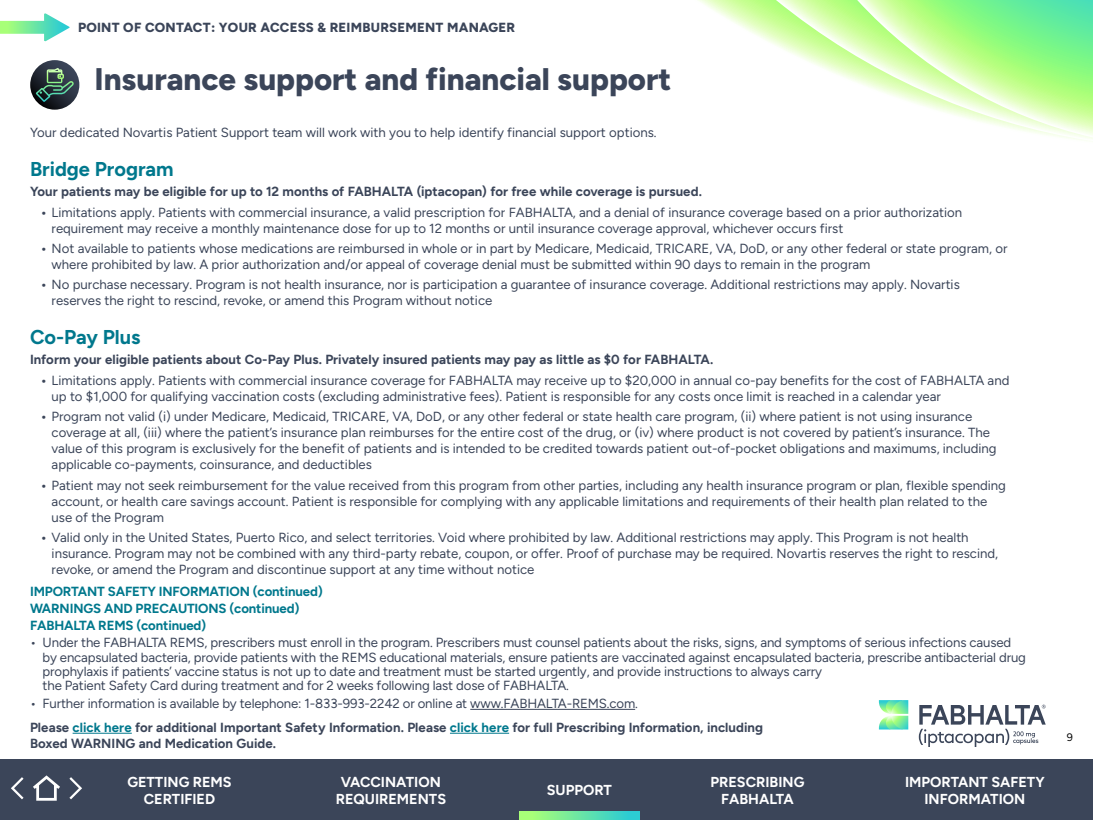
<style>
.page{position:relative;width:1093px;height:820px;background:#fff}
.page>*{position:absolute;margin:0;border:0;box-sizing:border-box;transform-origin:0 0}
.t1{font:800 31.2px "Figtree";color:#3b4559}
.t2{font:700 20px "Figtree";color:#00788d}
.t3{font:700 14.4px/17.3px "Figtree";color:#fff;text-align:center}
.t4{font:13.2px/16px "Figtree";color:#3b4559}
.t5{font:700 13.2px/16px "Figtree";color:#3b4559}
.t6{font:700 13.2px/16.8px "Figtree";letter-spacing:-.01em;color:#00788d}
.t7{font:800 13.2px "Figtree";letter-spacing:.02em;color:#3b4559}
.t8{font:10.8px "Figtree";color:#000}
.s1{font-weight:700}
.s2{color:#00788d}
</style>
<div class="page">
<svg style="left:919px;top:704px;width:127px;height:42px"></svg>
<svg style="left:879px;top:700px;width:29px;height:29px"></svg>
<svg style="left:698px;top:0;width:78px;height:45px"></svg>
<svg style="left:776px;top:0;width:317px;height:141px"></svg>
<svg style="left:857px;top:0;width:236px;height:137px"></svg>
<hr style="left:73px;top:732px;width:59px;height:1px;background:#00788d">
<hr style="left:450px;top:732px;width:59px;height:1px;background:#00788d">
<svg style="left:0;top:13px;width:70px;height:28px"></svg>
<svg style="left:30px;top:60px;width:49px;height:50px"></svg>
<hr style="left:470px;top:708px;width:165px;height:1px;background:#3b4559">
<div style="left:0;top:759px;width:1093px;height:60px;background:#3b4559"></div>
<svg style="left:11px;top:775px;width:71px;height:26px"></svg>
<svg style="left:519px;top:811px;width:120px;height:8px"></svg>
<p class="t7" style="left:78px;top:19px;width:439px">POINT OF CONTACT: YOUR ACCESS &amp; REIMBURSEMENT MANAGER</p>
<h1 class="t1" style="left:94px;top:60px;width:578px">Insurance support and financial support</h1>
<p class="t4" style="left:30px;top:124px;width:628px">Your dedicated Novartis Patient Support team will work with you to help identify financial support options.</p>
<h2 class="t2" style="left:30px;top:157px;width:145px">Bridge Program</h2>
<p class="t5" style="left:30px;top:183px;width:673px">Your patients may be eligible for up to 12 months of FABHALTA (iptacopan) for free while coverage is pursued.</p>
<p class="t4" style="left:52px;top:204px;width:912px;text-indent:-11px"><span class="s1">•</span> Limitations apply. Patients with commercial insurance, a valid prescription for FABHALTA, and a denial of insurance coverage based on a prior authorization requirement may receive a monthly maintenance dose for up to 12 months or until insurance coverage approval, whichever occurs first</p>
<p class="t4" style="left:52px;top:240px;width:957px;text-indent:-11px"><span class="s1">•</span> Not available to patients whose medications are reimbursed in whole or in part by Medicare, Medicaid, TRICARE, VA, DoD, or any other federal or state program, or where prohibited by law. A prior authorization and/or appeal of coverage denial must be submitted within 90 days to remain in the program</p>
<p class="t4" style="left:52px;top:277px;width:910px;text-indent:-11px"><span class="s1">•</span> No purchase necessary. Program is not health insurance, nor is participation a guarantee of insurance coverage. Additional restrictions may apply. Novartis reserves the right to rescind, revoke, or amend this Program without notice</p>
<h2 class="t2" style="left:30px;top:325px;width:112px">Co-Pay Plus</h2>
<p class="t5" style="left:30px;top:351px;width:685px">Inform your eligible patients about Co-Pay Plus. Privately insured patients may pay as little as $0 for FABHALTA.</p>
<p class="t4" style="left:52px;top:372px;width:959px;text-indent:-11px"><span class="s1">•</span> Limitations apply. Patients with commercial insurance coverage for FABHALTA may receive up to $20,000 in annual co-pay benefits for the cost of FABHALTA and up to $1,000 for qualifying vaccination costs (excluding administrative fees). Patient is responsible for any costs once limit is reached in a calendar year</p>
<p class="t4" style="left:52px;top:408px;width:946px;text-indent:-11px"><span class="s1">•</span> Program not valid (i) under Medicare, Medicaid, TRICARE, VA, DoD, or any other federal or state health care program, (ii) where patient is not using insurance coverage at all, (iii) where the patient’s insurance plan reimburses for the entire cost of the drug, or (iv) where product is not covered by patient’s insurance. The value of this program is exclusively for the benefit of patients and is intended to be credited towards patient out-of-pocket obligations and maximums, including applicable co-payments, coinsurance, and deductibles</p>
<p class="t4" style="left:52px;top:476px;width:956px;text-indent:-11px"><span class="s1">•</span> Patient may not seek reimbursement for the value received from this program from other parties, including any health insurance program or plan, flexible spending account, or health care savings account. Patient is responsible for complying with any applicable limitations and requirements of their health plan related to the use of the Program</p>
<p class="t4" style="left:52px;top:529px;width:948px;text-indent:-11px"><span class="s1">•</span> Valid only in the United States, Puerto Rico, and select territories. Void where prohibited by law. Additional restrictions may apply. This Program is not health insurance. Program may not be combined with any third-party rebate, coupon, or offer. Proof of purchase may be required. Novartis reserves the right to rescind, revoke, or amend the Program and discontinue support at any time without notice</p>
<p class="t6" style="left:30px;top:582px;width:294px">IMPORTANT SAFETY INFORMATION (continued)<br>WARNINGS AND PRECAUTIONS (continued)<br>FABHALTA REMS (continued)</p>
<p class="t4" style="left:43px;top:635px;width:985px;line-height:14.4px;text-indent:-13px">• Under the FABHALTA REMS, prescribers must enroll in the program. Prescribers must counsel patients about the risks, signs, and symptoms of serious infections caused by encapsulated bacteria, provide patients with the REMS educational materials, ensure patients are vaccinated against encapsulated bacteria, prescribe antibacterial drug prophylaxis if patients’ vaccine status is not up to date and treatment must be started urgently, and provide instructions to always carry<br>the Patient Safety Card during treatment and for 2 weeks following last dose of FABHALTA.</p>
<p class="t4" style="left:30px;top:695px;width:609px">• Further information is available by telephone: 1-833-993-2242 or online at www.FABHALTA-REMS.com.</p>
<p class="t5" style="left:30px;top:718px;width:734px">Please <span class="s2">click here</span> for additional Important Safety Information. Please <span class="s2">click here</span> for full Prescribing Information, including<br>Boxed WARNING and Medication Guide.</p>
<p class="t3" style="left:127px;top:772px;width:106px">GETTING REMS<br>CERTIFIED</p>
<p class="t3" style="left:336px;top:772px;width:112px">VACCINATION<br>REQUIREMENTS</p>
<p class="t3" style="left:547px;top:781px;width:67px">SUPPORT</p>
<p class="t3" style="left:710px;top:772px;width:95px">PRESCRIBING<br>FABHALTA</p>
<p class="t3" style="left:905px;top:772px;width:141px">IMPORTANT SAFETY<br>INFORMATION</p>
<p class="t8" style="left:1067px;top:731px;width:8px">9</p>
</div>
